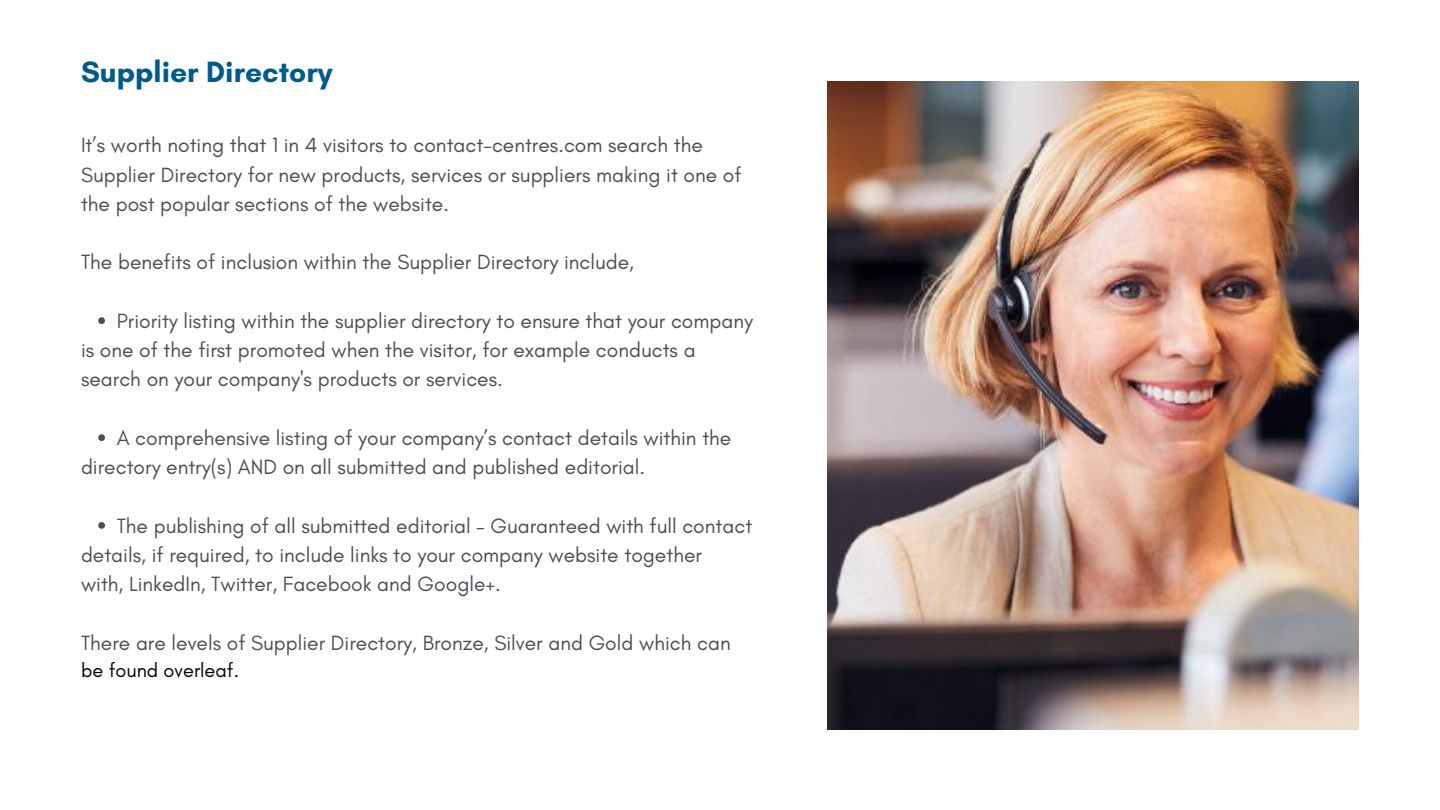
<style>
.page{position:relative;width:1440px;height:810px;background:#fff}
.page>*{position:absolute;margin:0;border:0;box-sizing:border-box;transform-origin:0 0}
.t1{font:700 30px "Glacial Indifference";color:#005a8c}
.t2{font:21px/29.2px "Glacial Indifference";color:#494f56}
.t3{font:20px "Glacial Indifference";color:#000}
</style>
<div class="page">
<img style="left:828px;top:82px;width:531px;height:648px">
<svg style="left:98px;top:317px;width:7px;height:7px"></svg>
<svg style="left:98px;top:434px;width:7px;height:7px"></svg>
<svg style="left:98px;top:522px;width:7px;height:7px"></svg>
<h1 class="t1" style="left:81px;top:53px;width:253px">Supplier Directory</h1>
<p class="t2" style="left:81px;top:130px;width:662px">It’s worth noting that 1 in 4 visitors to contact-centres.com search the<br>Supplier Directory for new products, services or suppliers making it one of the post popular sections of the website.</p>
<p class="t2" style="left:81px;top:247px;width:555px">The benefits of inclusion within the Supplier Directory include,</p>
<p class="t2" style="left:81px;top:306px;width:674px;text-indent:36px">Priority listing within the supplier directory to ensure that your company is one of the first promoted when the visitor, for example conducts a search on your company's products or services.</p>
<p class="t2" style="left:81px;top:423px;width:652px;text-indent:36px">A comprehensive listing of your company’s contact details within the directory entry(s) AND on all submitted and published editorial.</p>
<p class="t2" style="left:81px;top:511px;width:673px;text-indent:36px">The publishing of all submitted editorial – Guaranteed with full contact details, if required, to include links to your company website together<br>with, LinkedIn, Twitter, Facebook and Google+.</p>
<p class="t2" style="left:81px;top:628px;width:651px">There are levels of Supplier Directory, Bronze, Silver and Gold which can</p>
<p class="t3" style="left:81px;top:658px;width:160px">be found overleaf.</p>
</div>
